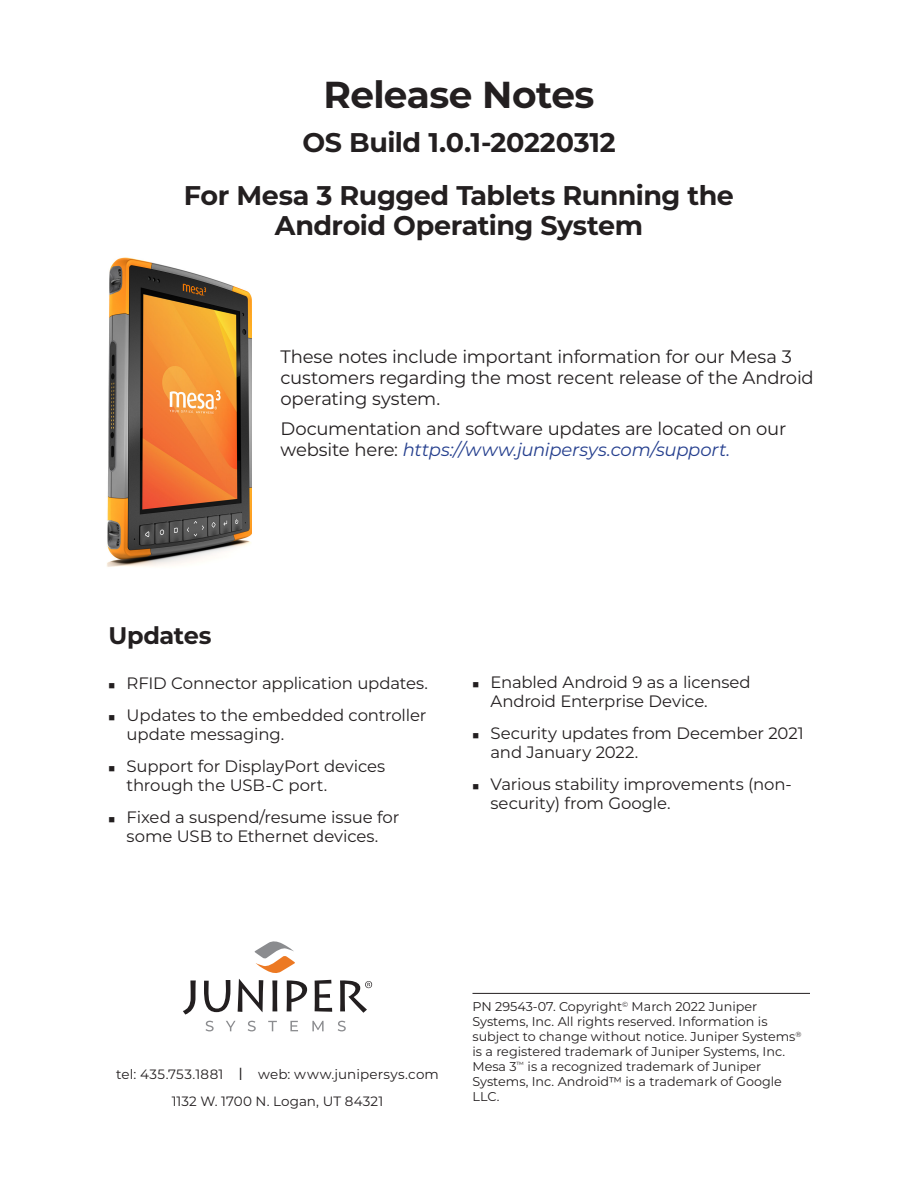
<style>
.page{position:relative;width:918px;height:1188px;background:#fff}
.page>*{position:absolute;margin:0;border:0;box-sizing:border-box;transform-origin:0 0}
.Heading__Main{font:700 37.5px "Montserrat";letter-spacing:-.015em;color:#231f20}
.Subheading_1{font:700 27px/30px "Montserrat";letter-spacing:-.015em;color:#231f20;text-align:center}
.Subheading_2{font:700 24px "Montserrat";letter-spacing:-.015em;color:#231f20}
.Text__large{font:18px/21px "Montserrat";letter-spacing:-.015em;color:#231f20}
.t1{font:16.5px/18.8px "Montserrat";letter-spacing:-.01em;color:#231f20}
.RF{font:13.5px "Montserrat";letter-spacing:.01em;color:#231f20}
.Copyright_text{font:12.75px/15px "Montserrat";color:#231f20}
.s1{font-style:italic;color:#253f8e}
.s2{font-size:16.5px}
</style>
<div class="page">
<svg style="left:183px;top:980px;width:13px;height:35px"></svg>
<svg style="left:204px;top:980px;width:26px;height:32px"></svg>
<svg style="left:238px;top:941px;width:69px;height:71px"></svg>
<svg style="left:315px;top:980px;width:17px;height:32px"></svg>
<svg style="left:340px;top:980px;width:32px;height:33px"></svg>
<svg style="left:206px;top:1021px;width:8px;height:10px"></svg>
<svg style="left:226px;top:1021px;width:10px;height:10px"></svg>
<svg style="left:248px;top:1021px;width:8px;height:10px"></svg>
<svg style="left:268px;top:1021px;width:9px;height:10px"></svg>
<svg style="left:290px;top:1021px;width:8px;height:10px"></svg>
<svg style="left:312px;top:1021px;width:12px;height:10px"></svg>
<svg style="left:338px;top:1021px;width:8px;height:10px"></svg>
<img style="left:107px;top:257px;width:144px;height:310px">
<hr style="left:472px;top:993px;width:338px;height:1px;background:#231f20">
<p class="Heading__Main" style="left:324px;top:68px;width:272px">Release Notes</p>
<p class="Subheading_1" style="left:302px;top:126px;width:315px">OS Build 1.0.1-20220312</p>
<p class="Subheading_1" style="left:184px;top:179px;width:552px">For Mesa 3 Rugged Tablets Running the<br>Android Operating System</p>
<p class="Text__large" style="left:280px;top:345px;width:535px">These notes include important information for our Mesa 3 customers regarding the most recent release of the Android operating system.</p>
<p class="Text__large" style="left:280px;top:417px;width:507px">Documentation and software updates are located on our website here: <span class="s1">https://www.junipersys.com/support.</span></p>
<p class="Subheading_2" style="left:109px;top:618px;width:104px">Updates</p>
<p class="t1" style="left:127px;top:673px;width:303px">RFID Connector application updates.</p>
<p class="t1" style="left:127px;top:706px;width:301px">Updates to the embedded controller update messaging.</p>
<p class="t1" style="left:127px;top:757px;width:260px">Support for DisplayPort devices through the USB-C port.</p>
<p class="t1" style="left:127px;top:808px;width:274px">Fixed a suspend/resume issue for some USB to Ethernet devices.</p>
<p class="t1" style="left:490px;top:673px;width:262px">Enabled Android 9 as a licensed<br>Android Enterprise Device.</p>
<p class="t1" style="left:490px;top:724px;width:315px">Security updates from December 2021 and January 2022.</p>
<p class="t1" style="left:490px;top:775px;width:303px">Various stability improvements (non&shy;security) from Google.</p>
<p class="RF" style="left:116px;top:1065px;width:324px">tel: 435.753.1881 <span class="s2">l</span> web: www.junipersys.com</p>
<p class="RF" style="left:172px;top:1092px;width:213px">1132 W. 1700 N. Logan, UT 84321</p>
<p class="Copyright_text" style="left:472px;top:999px;width:331px">PN 29543-07. Copyright<sup>©</sup> March 2022 Juniper Systems, Inc. All rights reserved. Information is subject to change without notice. Juniper Systems<sup>® </sup>is a registered trademark of Juniper Systems, Inc.<br>Mesa 3<sup>™</sup> is a recognized trademark of Juniper Systems, Inc. Android™ is a trademark of Google LLC.</p>
</div>
